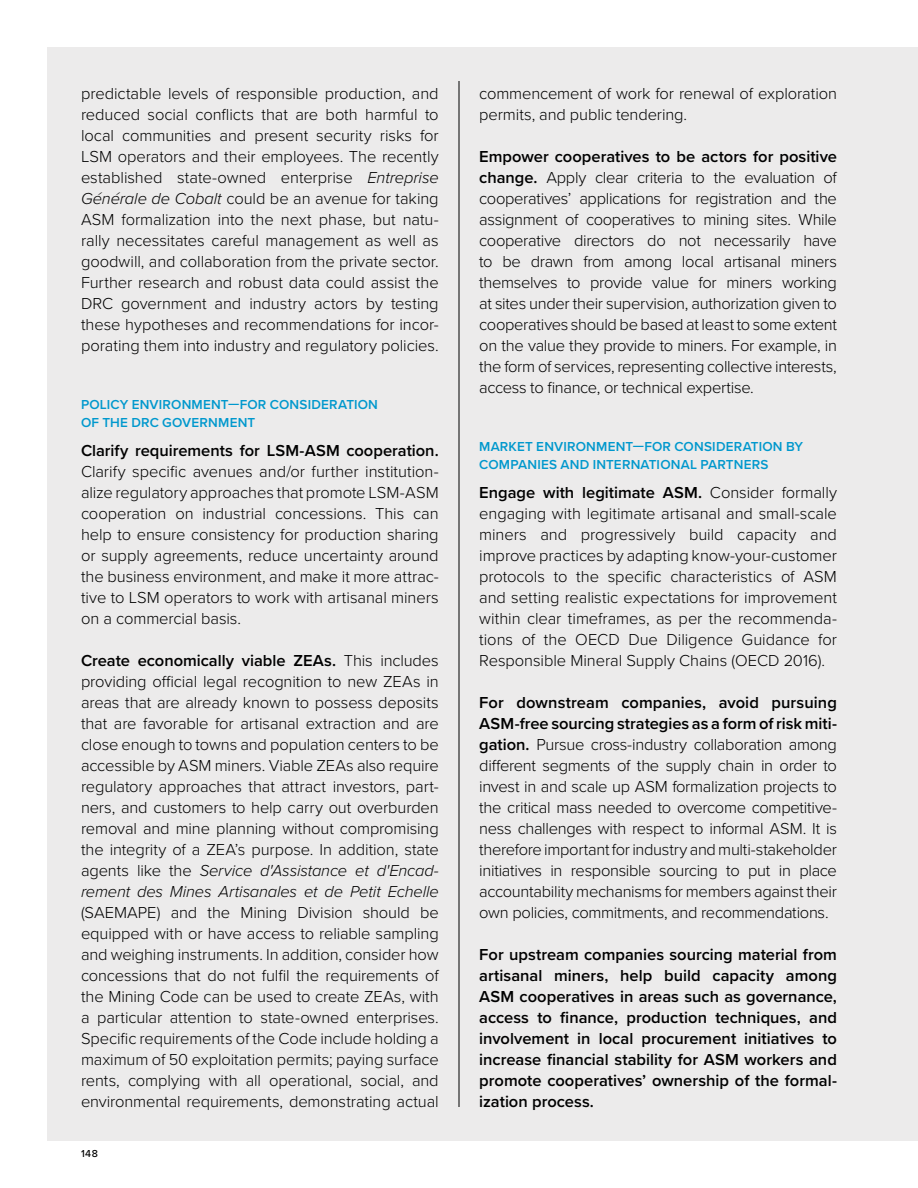
<style>
.page{position:relative;width:918px;height:1188px;background:#fff}
.page>*{position:absolute;margin:0;border:0;box-sizing:border-box;transform-origin:0 0}
.t1{font:300 16.5px/21px "Proxima Nova";letter-spacing:-.005em;color:#000;text-align:justify}
.t2{font:600 16.5px/21px "Proxima Nova";color:#000;text-align:justify}
.t3{font:600 13.5px/18px "Proxima Nova";letter-spacing:.015em;color:#0098cd}
.t4{font:500 10.5px "Proxima Nova";color:#000}
.s1{font-style:italic}
.s2{font-weight:600}
</style>
<div class="page">
<div style="left:47px;top:47px;width:871px;height:1094px;background:#ecebeb"></div>
<hr style="left:459px;top:81px;width:1px;height:1026px;background:#000">
<p class="t1" style="left:81px;top:82px;width:359px">predictable levels of responsible production, and reduced social conflicts that are both harmful to local communities and present security risks for LSM operators and their employees. The recently established state-owned enterprise <span class="s1">Entreprise Générale de Cobalt</span> could be an avenue for taking ASM formalization into the next phase, but natu&shy;rally necessitates careful management as well as goodwill, and collaboration from the private sector.<br>Further research and robust data could assist the DRC government and industry actors by testing these hypotheses and recommendations for incor&shy;porating them into industry and regulatory policies.</p>
<p class="t3" style="left:81px;top:395px;width:299px">POLICY ENVIRONMENT—FOR CONSIDERATION<br>OF THE DRC GOVERNMENT</p>
<p class="t2" style="left:81px;top:439px;width:359px">Clarify requirements for LSM-ASM cooperation.</p>
<p class="t1" style="left:81px;top:460px;width:359px">Clarify specific avenues and/or further institution&shy;alize regulatory approaches that promote LSM-ASM cooperation on industrial concessions. This can help to ensure consistency for production sharing or supply agreements, reduce uncertainty around the business environment, and make it more attrac&shy;tive to LSM operators to work with artisanal miners on a commercial basis.</p>
<p class="t1" style="left:81px;top:649px;width:359px"><span class="s2">Create economically viable ZEAs.</span> This includes providing official legal recognition to new ZEAs in areas that are already known to possess deposits that are favorable for artisanal extraction and are close enough to towns and population centers to be accessible by ASM miners. Viable ZEAs also require regulatory approaches that attract investors, part&shy;ners, and customers to help carry out overburden removal and mine planning without compromising the integrity of a ZEA’s purpose. In addition, state agents like the <span class="s1">Service d'Assistance et d'Encad&shy;rement des Mines Artisanales et de Petit Echelle</span></p>
<p class="t1" style="left:81px;top:901px;width:359px">(SAEMAPE) and the Mining Division should be equipped with or have access to reliable sampling and weighing instruments. In addition, consider how concessions that do not fulfil the requirements of the Mining Code can be used to create ZEAs, with a particular attention to state-owned enterprises.<br>Specific requirements of the Code include holding a maximum of 50 exploitation permits; paying surface rents, complying with all operational, social, and environmental requirements, demonstrating actual</p>
<p class="t4" style="left:81px;top:1146px;width:18px">148</p>
<p class="t1" style="left:479px;top:82px;width:359px">commencement of work for renewal of exploration permits, and public tendering.</p>
<p class="t1" style="left:479px;top:145px;width:359px"><span class="s2">Empower cooperatives to be actors for positive change.</span> Apply clear criteria to the evaluation of cooperatives’ applications for registration and the assignment of cooperatives to mining sites. While cooperative directors do not necessarily have to be drawn from among local artisanal miners themselves to provide value for miners working at sites under their supervision, authorization given to cooperatives should be based at least to some extent on the value they provide to miners. For example, in the form of services, representing collective interests, access to finance, or technical expertise.</p>
<p class="t3" style="left:479px;top:437px;width:326px">MARKET ENVIRONMENT—FOR CONSIDERATION BY<br>COMPANIES AND INTERNATIONAL PARTNERS</p>
<p class="t1" style="left:479px;top:481px;width:359px"><span class="s2">Engage with legitimate ASM.</span> Consider formally engaging with legitimate artisanal and small-scale miners and progressively build capacity and improve practices by adapting know-your-customer protocols to the specific characteristics of ASM and setting realistic expectations for improvement within clear timeframes, as per the recommenda&shy;tions of the OECD Due Diligence Guidance for Responsible Mineral Supply Chains (OECD 2016).</p>
<p class="t1" style="left:479px;top:691px;width:359px"><span class="s2">For downstream companies, avoid pursuing ASM-free sourcing strategies as a form of risk miti&shy;gation.</span> Pursue cross-industry collaboration among different segments of the supply chain in order to invest in and scale up ASM formalization projects to the critical mass needed to overcome competitive&shy;ness challenges with respect to informal ASM. It is therefore important for industry and multi-stakeholder initiatives in responsible sourcing to put in place accountability mechanisms for members against their own policies, commitments, and recommendations.</p>
<p class="t2" style="left:479px;top:943px;width:359px">For upstream companies sourcing material from artisanal miners, help build capacity among ASM cooperatives in areas such as governance, access to finance, production techniques, and involvement in local procurement initiatives to increase financial stability for ASM workers and promote cooperatives’ ownership of the formal&shy;ization process.</p>
</div>
